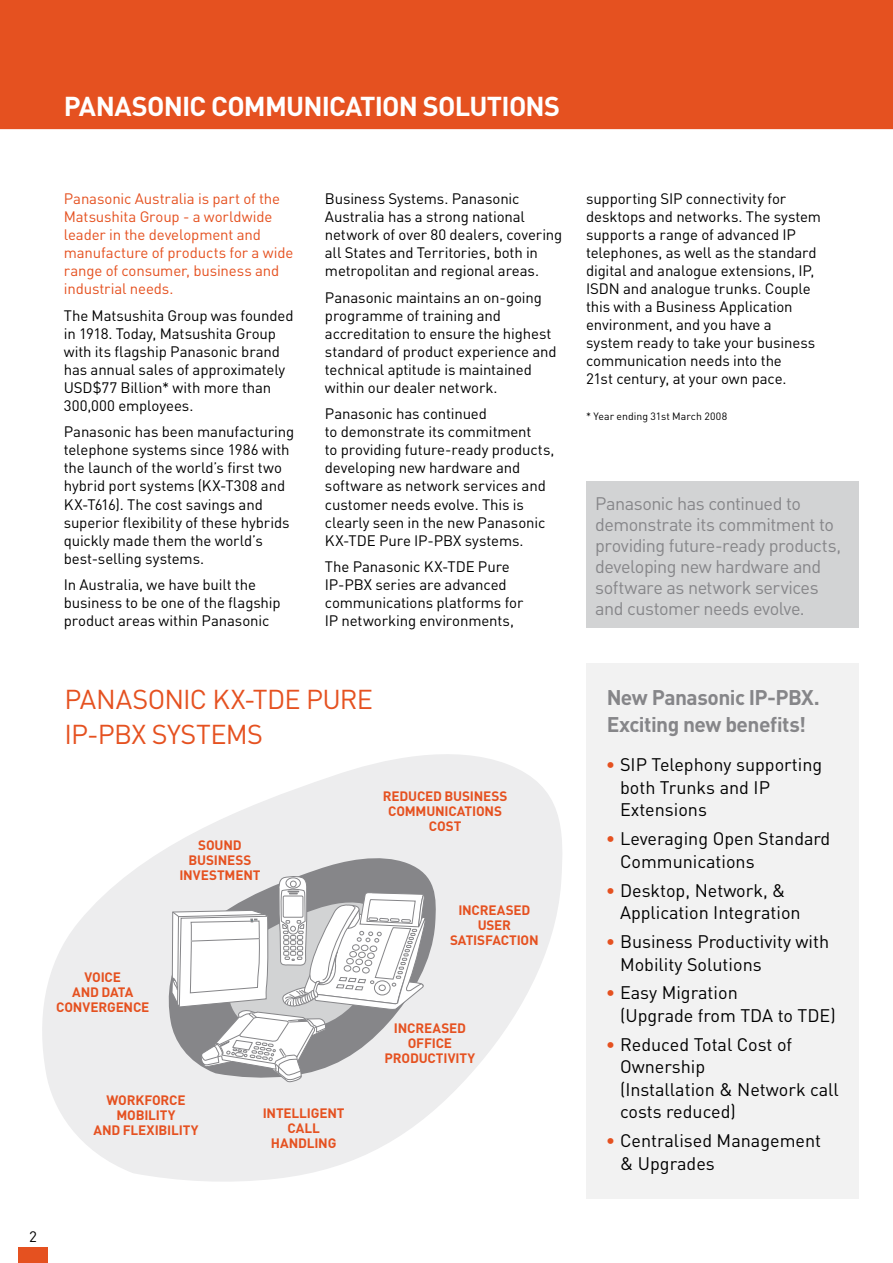
<style>
.page{position:relative;width:893px;height:1263px;background:#fff}
.page>*{position:absolute;margin:0;border:0;box-sizing:border-box;transform-origin:0 0}
.t1{font:27px "DIN";letter-spacing:-.02em;color:#e55120}
.t2{font:700 27px "DIN";letter-spacing:-.03em;color:#fff}
.t3{font:700 21px/27px "DIN";letter-spacing:-.025em;color:#868689}
.t4{font:18px/22.5px "DIN";color:#000}
.t5{font:18px/21px "DIN";letter-spacing:-.03em;color:#868689}
.t6{font:15px/18px "DIN";letter-spacing:-.01em;color:#000}
.t7{font:15px/18px "DIN";letter-spacing:-.01em;color:#e55120}
.t8{font:700 13.5px/15px "DIN";letter-spacing:-.015em;color:#e55120;text-align:center}
.t9{font:10.5px "DIN";letter-spacing:.005em;color:#000}
.s1{color:#e55120}
</style>
<div class="page">
<div style="left:586px;top:663px;width:273px;height:536px;background:#f2f2f2"></div>
<div style="left:0;top:0;width:893px;height:129px;background:#e55120"></div>
<svg style="left:42px;top:754px;width:520px;height:428px;fill:#ededee"></svg>
<svg style="left:166px;top:853px;width:271px;height:226px;background:#d8d8d9"></svg>
<svg style="left:171px;top:875px;width:264px;height:208px"></svg>
<div style="left:586px;top:482px;width:273px;height:146px;background:#d2d3d4"></div>
<div style="left:18px;top:1248px;width:30px;height:15px;background:#e55120"></div>
<h1 class="t2" style="left:64px;top:89px;width:498px">PANASONIC COMMUNICATION SOLUTIONS</h1>
<p class="t7" style="left:64px;top:190px;width:231px">Panasonic Australia is part of the<br>Matsushita Group - a worldwide leader in the development and manufacture of products for a wide range of consumer, business and industrial needs.</p>
<p class="t6" style="left:64px;top:306px;width:231px">The Matsushita Group was founded in 1918. Today, Matsushita Group with its flagship Panasonic brand has annual sales of approximately<br>USD$77 Billion* with more than<br>300,000 employees.</p>
<p class="t6" style="left:64px;top:423px;width:232px">Panasonic has been manufacturing telephone systems since 1986 with the launch of the world’s first two hybrid port systems (KX-T308 and<br>KX-T616). The cost savings and superior flexibility of these hybrids quickly made them the world’s best-selling systems.</p>
<p class="t6" style="left:64px;top:575px;width:218px">In Australia, we have built the business to be one of the flagship product areas within Panasonic</p>
<p class="t6" style="left:325px;top:190px;width:239px">Business Systems. Panasonic Australia has a strong national network of over 80 dealers, covering all States and Territories, both in metropolitan and regional areas.</p>
<p class="t6" style="left:325px;top:288px;width:233px">Panasonic maintains an on-going programme of training and accreditation to ensure the highest standard of product experience and technical aptitude is maintained within our dealer network.</p>
<p class="t6" style="left:325px;top:405px;width:231px">Panasonic has continued<br>to demonstrate its commitment<br>to providing future-ready products, developing new hardware and software as network services and customer needs evolve. This is clearly seen in the new Panasonic<br>KX-TDE Pure IP-PBX systems.</p>
<p class="t6" style="left:325px;top:557px;width:200px">The Panasonic KX-TDE pure<br>IP-PBX series are advanced communications platforms for<br>IP networking environments,</p>
<h1 class="t1" style="left:65px;top:683px;width:205px">PANASONIC kx-tde</h1>
<h1 class="t1" style="left:306px;top:683px;width:64px">pure</h1>
<h1 class="t1" style="left:65px;top:717px;width:200px">IP-PBX SYSTEMS</h1>
<p class="t8" style="left:179px;top:837px;width:83px">SOUND<br>BUSINESS<br>INVESTMENT</p>
<p class="t8" style="left:56px;top:969px;width:95px">VOICE<br>AND DATA<br>CONVERGENCE</p>
<p class="t8" style="left:93px;top:1092px;width:107px">WORKFORCE<br>MOBILITY<br>AND FLEXIBILITY</p>
<p class="t8" style="left:263px;top:1105px;width:83px">INTELLIGENT<br>CALL<br>HANDLING</p>
<p class="t8" style="left:383px;top:788px;width:126px">REDUCED BUSINESS<br>COMMUNICATIONS<br>COST</p>
<p class="t8" style="left:450px;top:902px;width:90px">INCREASED<br>USER<br>SATISFACTION</p>
<p class="t8" style="left:385px;top:1020px;width:92px">INCREASED<br>OFFICE<br>PRODUCTIVITY</p>
<p class="t6" style="left:29px;top:1227px;width:9px">2</p>
<p class="t6" style="left:586px;top:189px;width:237px">supporting SIP connectivity for desktops and networks. The system supports a range of advanced IP telephones, as well as the standard digital and analogue extensions, IP,<br>ISDN and analogue trunks. Couple this with a Business Application environment, and you have a system ready to take your business communication needs into the<br>21st century, at your own pace.</p>
<p class="t9" style="left:586px;top:409px;width:142px">* Year ending 31st March 2008</p>
<p class="t5" style="left:595px;top:492px;width:247px">Panasonic has continued to demonstrate its commitment to providing future-ready products, developing new hardware and software as network services and customer needs evolve.</p>
<h2 class="t3" style="left:607px;top:683px;width:215px">New Panasonic IP-PBX.<br>Exciting new benefits!</h2>
<p class="t4" style="left:620px;top:753px;width:204px;text-indent:-14px"><span class="s1">•</span> SIP Telephony supporting both Trunks and IP<br>Extensions</p>
<p class="t4" style="left:620px;top:827px;width:212px;text-indent:-14px"><span class="s1">•</span> Leveraging Open Standard<br>Communications</p>
<p class="t4" style="left:620px;top:878px;width:182px;text-indent:-14px"><span class="s1">•</span> Desktop, Network, &amp;<br>Application Integration</p>
<p class="t4" style="left:620px;top:930px;width:211px;text-indent:-14px"><span class="s1">•</span> Business Productivity with<br>Mobility Solutions</p>
<p class="t4" style="left:620px;top:981px;width:217px;text-indent:-14px"><span class="s1">•</span> Easy Migration<br>(U pgrade from TDA to TDE)</p>
<p class="t4" style="left:620px;top:1033px;width:220px;text-indent:-14px"><span class="s1">•</span> Reduced Total Cost of<br>Ownership<br>(Installation &amp; Network call costs reduced)</p>
<p class="t4" style="left:620px;top:1129px;width:203px;text-indent:-14px"><span class="s1">•</span> Centralised Management &amp; U pgrades</p>
</div>
